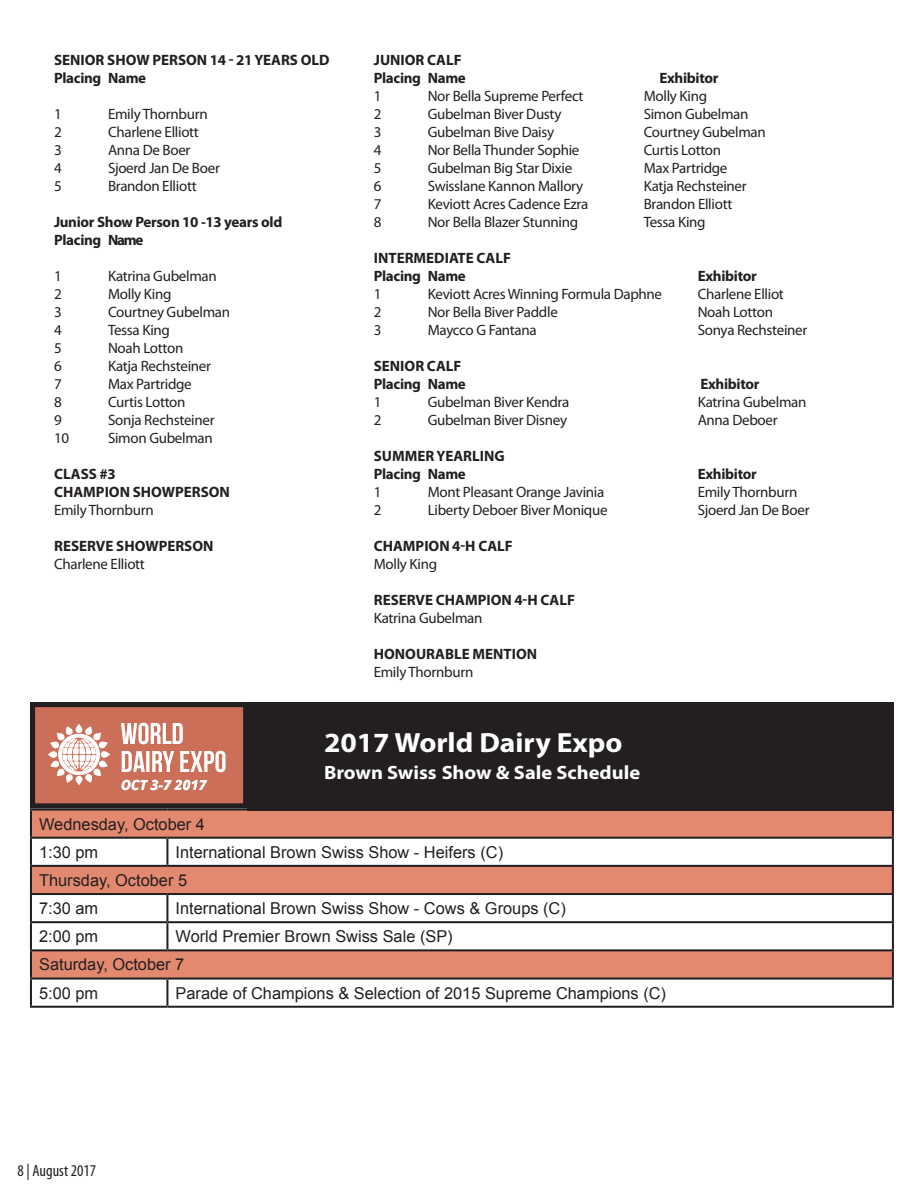
<style>
.page{position:relative;width:918px;height:1188px;background:#fff}
.page>*{position:absolute;margin:0;border:0;box-sizing:border-box;transform-origin:0 0}
.t1{font:700 27.9px "Myriad Pro";color:#fff;scale:1.06 1}
.t2{font:700 19.35px "Myriad Pro";color:#fff;scale:1.06 1}
.t3{font:condensed 16.5px "Myriad Pro";color:#231f20}
.t4{font:16.35px/28.2px "Arial";color:#231f20}
.t5{font:15px "Myriad Pro";letter-spacing:-.02em;color:#231f20}
.t6{font:700 15px/18px "Myriad Pro";color:#231f20}
.t7{font:700 15px/18px "Myriad Pro";letter-spacing:-.02em;color:#231f20}
</style>
<div class="page">
<svg style="left:32px;top:811px;width:860px;height:167px;fill:#e38970"></svg>
<hr style="left:30px;top:808px;width:137px;height:3px;background:#231f20">
<hr style="left:30px;top:811px;width:2px;height:26px;background:#231f20">
<hr style="left:167px;top:808px;width:727px;height:3px;background:#231f20">
<hr style="left:892px;top:811px;width:2px;height:26px;background:#231f20">
<hr style="left:30px;top:837px;width:137px;height:2px;background:#231f20">
<hr style="left:30px;top:839px;width:2px;height:26px;background:#231f20">
<hr style="left:167px;top:837px;width:727px;height:2px;background:#231f20">
<hr style="left:166px;top:839px;width:2px;height:26px;background:#231f20">
<hr style="left:892px;top:839px;width:2px;height:26px;background:#231f20">
<hr style="left:30px;top:865px;width:137px;height:2px;background:#231f20">
<hr style="left:30px;top:867px;width:2px;height:26px;background:#231f20">
<hr style="left:167px;top:865px;width:727px;height:2px;background:#231f20">
<hr style="left:892px;top:867px;width:2px;height:26px;background:#231f20">
<hr style="left:30px;top:893px;width:137px;height:2px;background:#231f20">
<hr style="left:30px;top:895px;width:2px;height:26px;background:#231f20">
<hr style="left:167px;top:893px;width:727px;height:2px;background:#231f20">
<hr style="left:166px;top:895px;width:2px;height:26px;background:#231f20">
<hr style="left:892px;top:895px;width:2px;height:26px;background:#231f20">
<hr style="left:30px;top:921px;width:137px;height:2px;background:#231f20">
<hr style="left:30px;top:923px;width:2px;height:26px;background:#231f20">
<hr style="left:167px;top:921px;width:727px;height:2px;background:#231f20">
<hr style="left:166px;top:923px;width:2px;height:26px;background:#231f20">
<hr style="left:892px;top:923px;width:2px;height:26px;background:#231f20">
<hr style="left:30px;top:949px;width:137px;height:2px;background:#231f20">
<hr style="left:30px;top:951px;width:2px;height:27px;background:#231f20">
<hr style="left:167px;top:949px;width:727px;height:2px;background:#231f20">
<hr style="left:892px;top:951px;width:2px;height:27px;background:#231f20">
<hr style="left:30px;top:978px;width:137px;height:2px;background:#231f20">
<hr style="left:30px;top:980px;width:2px;height:26px;background:#231f20">
<hr style="left:167px;top:978px;width:727px;height:2px;background:#231f20">
<hr style="left:166px;top:980px;width:2px;height:26px;background:#231f20">
<hr style="left:892px;top:980px;width:2px;height:26px;background:#231f20">
<hr style="left:30px;top:1006px;width:137px;height:2px;background:#231f20">
<hr style="left:167px;top:1006px;width:727px;height:2px;background:#231f20">
<img style="left:36px;top:708px;width:206px;height:94px">
<div style="left:30px;top:702px;width:218px;height:106px;border:5px solid #231f20"></div>
<div style="left:247px;top:702px;width:647px;height:108px;background:#231f20"></div>
<p class="t6" style="left:54px;top:51px;width:277px">SENIOR SHOW PERSON 14 - 21 YEARS OLD<br>Placing Name</p>
<p class="t5" style="left:54px;top:105px;width:9px">1</p>
<p class="t5" style="left:108px;top:105px;width:101px">Emily Thornburn</p>
<p class="t5" style="left:54px;top:123px;width:9px">2</p>
<p class="t5" style="left:108px;top:123px;width:92px">Charlene Elliott</p>
<p class="t5" style="left:54px;top:141px;width:9px">3</p>
<p class="t5" style="left:108px;top:141px;width:84px">Anna De Boer</p>
<p class="t5" style="left:54px;top:159px;width:9px">4</p>
<p class="t5" style="left:108px;top:159px;width:113px">Sjoerd Jan De Boer</p>
<p class="t5" style="left:54px;top:177px;width:9px">5</p>
<p class="t5" style="left:108px;top:177px;width:90px">Brandon Elliott</p>
<p class="t7" style="left:54px;top:213px;width:230px">Junior Show Person 10 -13 years old<br>Placing Name</p>
<p class="t5" style="left:54px;top:267px;width:9px">1</p>
<p class="t5" style="left:108px;top:267px;width:110px">Katrina Gubelman</p>
<p class="t5" style="left:54px;top:285px;width:9px">2</p>
<p class="t5" style="left:108px;top:285px;width:65px">Molly King</p>
<p class="t5" style="left:54px;top:303px;width:9px">3</p>
<p class="t5" style="left:108px;top:303px;width:124px">Courtney Gubelman</p>
<p class="t5" style="left:54px;top:321px;width:9px">4</p>
<p class="t5" style="left:108px;top:321px;width:63px">Tessa King</p>
<p class="t5" style="left:54px;top:339px;width:9px">5</p>
<p class="t5" style="left:108px;top:339px;width:77px">Noah Lotton</p>
<p class="t5" style="left:54px;top:357px;width:9px">6</p>
<p class="t5" style="left:108px;top:357px;width:105px">Katja Rechsteiner</p>
<p class="t5" style="left:54px;top:375px;width:9px">7</p>
<p class="t5" style="left:108px;top:375px;width:85px">Max Partridge</p>
<p class="t5" style="left:54px;top:393px;width:9px">8</p>
<p class="t5" style="left:108px;top:393px;width:79px">Curtis Lotton</p>
<p class="t5" style="left:54px;top:411px;width:9px">9</p>
<p class="t5" style="left:108px;top:411px;width:108px">Sonja Rechsteiner</p>
<p class="t5" style="left:54px;top:429px;width:17px">10</p>
<p class="t5" style="left:108px;top:429px;width:106px">Simon Gubelman</p>
<p class="t6" style="left:54px;top:465px;width:177px">CLASS #3<br>CHAMPION SHOWPERSON</p>
<p class="t5" style="left:54px;top:501px;width:101px">Emily Thornburn</p>
<p class="t6" style="left:54px;top:537px;width:161px">RESERVE SHOWPERSON</p>
<p class="t5" style="left:54px;top:555px;width:92px">Charlene Elliott</p>
<p class="t7" style="left:374px;top:51px;width:94px">JUNIOR CALF<br>Placing Name</p>
<p class="t7" style="left:659px;top:69px;width:61px">Exhibitor</p>
<p class="t5" style="left:374px;top:87px;width:9px">1</p>
<p class="t5" style="left:428px;top:87px;width:157px">Nor Bella Supreme Perfect</p>
<p class="t5" style="left:644px;top:87px;width:65px">Molly King</p>
<p class="t5" style="left:374px;top:105px;width:9px">2</p>
<p class="t5" style="left:428px;top:105px;width:135px">Gubelman Biver Dusty</p>
<p class="t5" style="left:644px;top:105px;width:106px">Simon Gubelman</p>
<p class="t5" style="left:374px;top:123px;width:9px">3</p>
<p class="t5" style="left:428px;top:123px;width:128px">Gubelman Bive Daisy</p>
<p class="t5" style="left:644px;top:123px;width:124px">Courtney Gubelman</p>
<p class="t5" style="left:374px;top:141px;width:9px">4</p>
<p class="t5" style="left:428px;top:141px;width:153px">Nor Bella Thunder Sophie</p>
<p class="t5" style="left:644px;top:141px;width:79px">Curtis Lotton</p>
<p class="t5" style="left:374px;top:159px;width:9px">5</p>
<p class="t5" style="left:428px;top:159px;width:146px">Gubelman Big Star Dixie</p>
<p class="t5" style="left:644px;top:159px;width:85px">Max Partridge</p>
<p class="t5" style="left:374px;top:177px;width:9px">6</p>
<p class="t5" style="left:428px;top:177px;width:157px">Swisslane Kannon Mallory</p>
<p class="t5" style="left:644px;top:177px;width:105px">Katja Rechsteiner</p>
<p class="t5" style="left:374px;top:195px;width:9px">7</p>
<p class="t5" style="left:428px;top:195px;width:162px">Keviott Acres Cadence Ezra</p>
<p class="t5" style="left:644px;top:195px;width:90px">Brandon Elliott</p>
<p class="t5" style="left:374px;top:213px;width:9px">8</p>
<p class="t5" style="left:428px;top:213px;width:152px">Nor Bella Blazer Stunning</p>
<p class="t5" style="left:644px;top:213px;width:63px">Tessa King</p>
<p class="t6" style="left:374px;top:249px;width:139px">INTERMEDIATE CALF<br>Placing Name</p>
<p class="t7" style="left:698px;top:267px;width:61px">Exhibitor</p>
<p class="t5" style="left:374px;top:285px;width:9px">1</p>
<p class="t5" style="left:428px;top:285px;width:236px">Keviott Acres Winning Formula Daphne</p>
<p class="t5" style="left:698px;top:285px;width:88px">Charlene Elliot</p>
<p class="t5" style="left:374px;top:303px;width:9px">2</p>
<p class="t5" style="left:428px;top:303px;width:132px">Nor Bella Biver Paddle</p>
<p class="t5" style="left:698px;top:303px;width:77px">Noah Lotton</p>
<p class="t5" style="left:374px;top:321px;width:9px">3</p>
<p class="t5" style="left:428px;top:321px;width:111px">Maycco G Fantana</p>
<p class="t5" style="left:698px;top:321px;width:111px">Sonya Rechsteiner</p>
<p class="t7" style="left:374px;top:357px;width:94px">SENIOR CALF<br>Placing Name</p>
<p class="t7" style="left:700px;top:375px;width:61px">Exhibitor</p>
<p class="t5" style="left:374px;top:393px;width:9px">1</p>
<p class="t5" style="left:428px;top:393px;width:143px">Gubelman Biver Kendra</p>
<p class="t5" style="left:698px;top:393px;width:110px">Katrina Gubelman</p>
<p class="t5" style="left:374px;top:411px;width:9px">2</p>
<p class="t5" style="left:428px;top:411px;width:141px">Gubelman Biver Disney</p>
<p class="t5" style="left:698px;top:411px;width:81px">Anna Deboer</p>
<p class="t6" style="left:374px;top:447px;width:132px">SUMMER YEARLING<br>Placing Name</p>
<p class="t7" style="left:698px;top:465px;width:61px">Exhibitor</p>
<p class="t5" style="left:374px;top:483px;width:9px">1</p>
<p class="t5" style="left:428px;top:483px;width:178px">Mont Pleasant Orange Javinia</p>
<p class="t5" style="left:698px;top:483px;width:101px">Emily Thornburn</p>
<p class="t5" style="left:374px;top:501px;width:9px">2</p>
<p class="t5" style="left:428px;top:501px;width:181px">Liberty Deboer Biver Monique</p>
<p class="t5" style="left:698px;top:501px;width:113px">Sjoerd Jan De Boer</p>
<p class="t6" style="left:374px;top:537px;width:141px">CHAMPION 4-H CALF</p>
<p class="t5" style="left:374px;top:555px;width:65px">Molly King</p>
<p class="t6" style="left:374px;top:591px;width:203px">RESERVE CHAMPION 4-H CALF</p>
<p class="t5" style="left:374px;top:609px;width:110px">Katrina Gubelman</p>
<p class="t6" style="left:374px;top:645px;width:165px">HONOURABLE MENTION</p>
<p class="t5" style="left:374px;top:663px;width:101px">Emily Thornburn</p>
<h1 class="t1" style="left:324px;top:724px;width:283px">2017 World Dairy Expo</h1>
<p class="t2" style="left:324px;top:760px;width:300px">Brown Swiss Show &amp; Sale Schedule</p>
<p class="t4" style="left:39px;top:810px;width:167px">Wednesday, October 4<br>1:30 pm</p>
<p class="t4" style="left:39px;top:838px;width:466px;text-indent:136px">International Brown Swiss Show - Heifers (C)<br>Thursday, October 5<br>7:30 am</p>
<p class="t4" style="left:176px;top:894px;width:392px">International Brown Swiss Show - Cows &amp; Groups (C)</p>
<p class="t4" style="left:39px;top:922px;width:415px;text-indent:136px">World Premier Brown Swiss Sale (SP)<br>Saturday, October 7<br>5:00 pm</p>
<p class="t4" style="left:39px;top:922px;width:61px">2:00 pm</p>
<p class="t4" style="left:176px;top:979px;width:492px">Parade of Champions &amp; Selection of 2015 Supreme Champions (C)</p>
<p class="t3" style="left:18px;top:1161px;width:80px">8 | August 2017</p>
</div>
